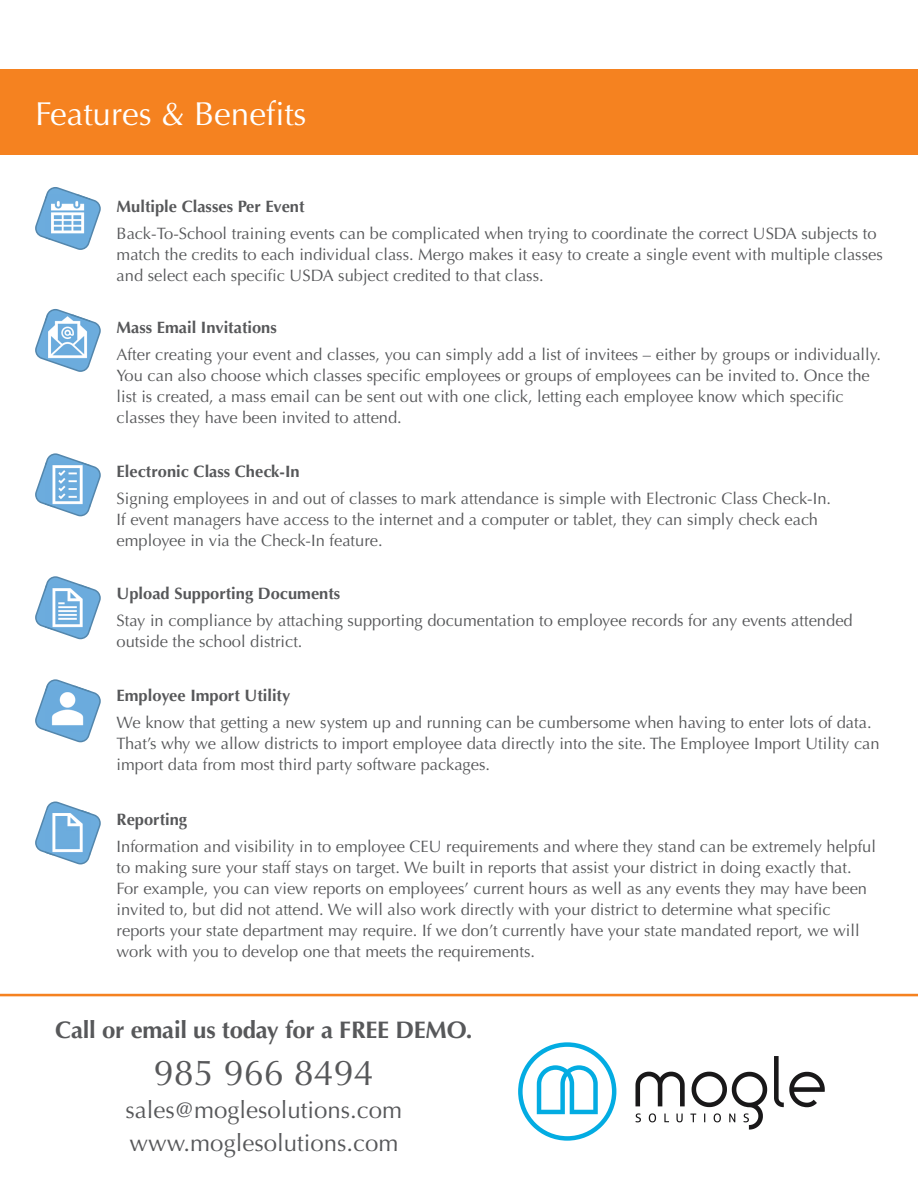
<style>
.page{position:relative;width:918px;height:1188px;background:#fff}
.page>*{position:absolute;margin:0;border:0;box-sizing:border-box;transform-origin:0 0}
.t1{font:36px "Optima";color:#57585a}
.t2{font:33.15px "Optima";color:#fff}
.t3{font:24px/33px "Optima";color:#57585a}
.t4{font:700 24px "Optima";letter-spacing:-.01em;color:#57585a}
.t5{font:16.5px/21px "Optima";color:#57585a}
.t6{font:700 16.5px "Optima";color:#57585a}
</style>
<div class="page">
<div style="left:0;top:69px;width:918px;height:86px;background:#f58220"></div>
<svg style="left:35px;top:187px;width:66px;height:63px"></svg>
<img style="left:45px;top:195px;width:45px;height:45px">
<svg style="left:35px;top:309px;width:66px;height:63px"></svg>
<img style="left:45px;top:315px;width:45px;height:45px">
<svg style="left:35px;top:453px;width:66px;height:64px"></svg>
<img style="left:45px;top:462px;width:45px;height:45px">
<svg style="left:35px;top:576px;width:66px;height:64px"></svg>
<img style="left:45px;top:585px;width:45px;height:45px">
<svg style="left:35px;top:679px;width:66px;height:64px"></svg>
<img style="left:45px;top:686px;width:45px;height:45px">
<svg style="left:35px;top:801px;width:66px;height:64px"></svg>
<hr style="left:0;top:994px;width:918px;height:2px;background:#f58220">
<svg style="left:518px;top:1042px;width:98px;height:99px"></svg>
<svg style="left:635px;top:1056px;width:190px;height:74px"></svg>
<h2 class="t2" style="left:35px;top:94px;width:273px">Features &amp; Benefits</h2>
<p class="t6" style="left:117px;top:196px;width:189px">Multiple Classes Per Event</p>
<p class="t5" style="left:117px;top:223px;width:768px">Back-To-School training events can be complicated when trying to coordinate the correct USDA subjects to match the credits to each individual class. Mergo makes it easy to create a single event with multiple classes and select each specific USDA subject credited to that class.</p>
<p class="t6" style="left:117px;top:318px;width:162px">Mass Email Invitations</p>
<p class="t5" style="left:117px;top:344px;width:766px">After creating your event and classes, you can simply add a list of invitees – either by groups or individually.<br>You can also choose which classes specific employees or groups of employees can be invited to. Once the list is created, a mass email can be sent out with one click, letting each employee know which specific classes they have been invited to attend.</p>
<p class="t6" style="left:117px;top:462px;width:185px">Electronic Class Check-In</p>
<p class="t5" style="left:117px;top:488px;width:716px">Signing employees in and out of classes to mark attendance is simple with Electronic Class Check-In.<br>If event managers have access to the internet and a computer or tablet, they can simply check each employee in via the Check-In feature.</p>
<p class="t6" style="left:117px;top:584px;width:225px">Upload Supporting Documents</p>
<p class="t5" style="left:117px;top:610px;width:738px">Stay in compliance by attaching supporting documentation to employee records for any events attended outside the school district.</p>
<p class="t6" style="left:117px;top:686px;width:175px">Employee Import Utility</p>
<p class="t5" style="left:117px;top:713px;width:765px">We know that getting a new system up and running can be cumbersome when having to enter lots of data.<br>That’s why we allow districts to import employee data directly into the site. The Employee Import Utility can import data from most third party software packages.</p>
<p class="t6" style="left:117px;top:809px;width:72px">Reporting</p>
<p class="t5" style="left:117px;top:836px;width:761px">Information and visibility in to employee CEU requirements and where they stand can be extremely helpful to making sure your staff stays on target. We built in reports that assist your district in doing exactly that.<br>For example, you can view reports on employees’ current hours as well as any events they may have been invited to, but did not attend. We will also work directly with your district to determine what specific reports your state department may require. If we don’t currently have your state mandated report, we will work with you to develop one that meets the requirements.</p>
<h3 class="t4" style="left:55px;top:1015px;width:419px">Call or email us today for a FREE DEMO.</h3>
<h1 class="t1" style="left:154px;top:1052px;width:222px">985 966 8494</h1>
<h3 class="t3" style="left:126px;top:1094px;width:278px">sales@moglesolutions.com www.moglesolutions.com</h3>
</div>
